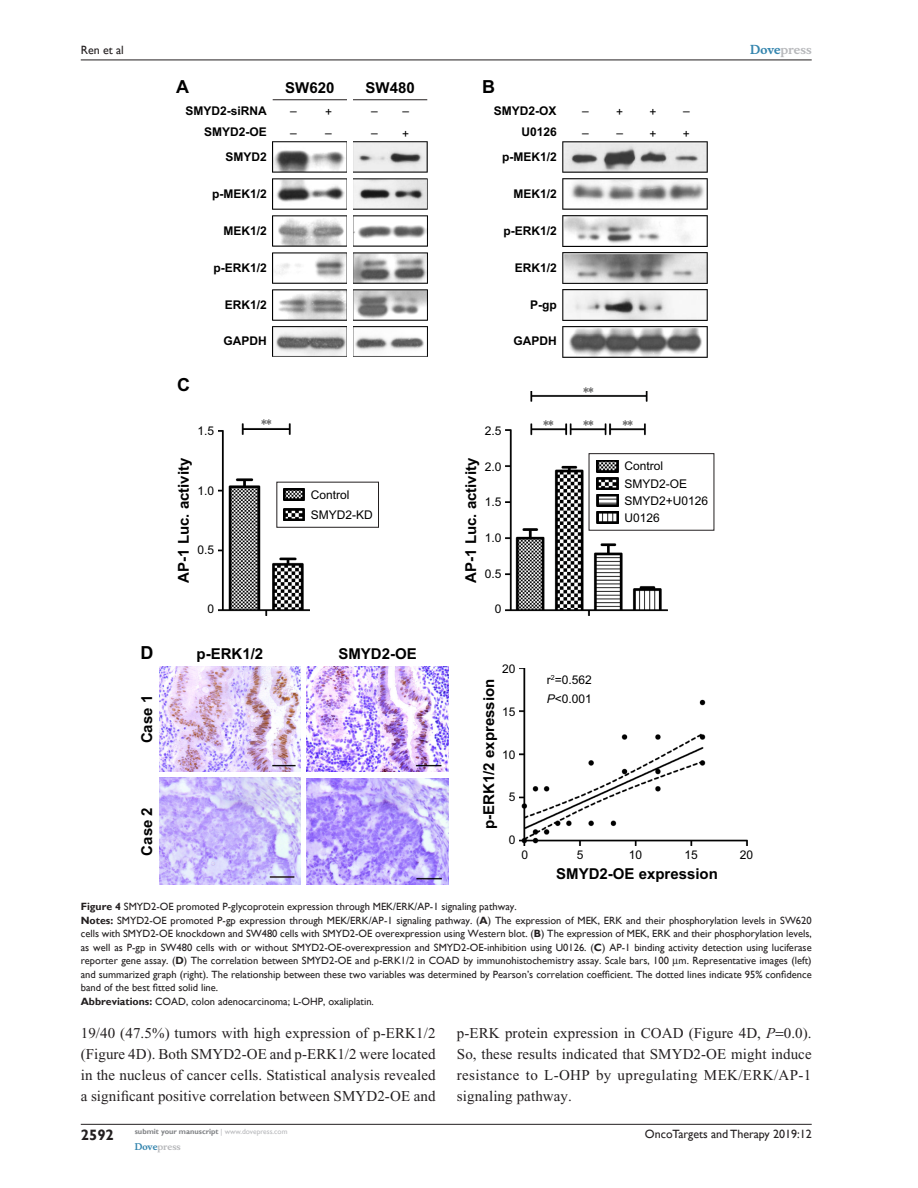
<style>
.page{position:relative;width:918px;height:1188px;background:#fff}
.page>*{position:absolute;margin:0;border:0;box-sizing:border-box;transform-origin:0 0}
.t1{font:700 18px "Arial";color:#000}
.TxF{font:15px/21px "Times New Roman";letter-spacing:.005em;color:#231f20;text-align:justify}
.t2{font:700 15px "Arial";color:#000}
.t3{font:700 15px "Gill Sans";color:#231f20}
.t4{font:12px/17.2px "Arial";color:#000}
.t5{font:700 12px/24.8px "Arial";color:#000;text-align:right}
.t6{font:12px "Gill Sans";color:#231f20}
.t7{font:12px "Gill Sans";color:#000}
.t8{font:700 12px "Musee";color:#b8b9bc}
.FigSNRI{font:10.5px/13.5px "Gill Sans";color:#231f20;text-align:justify}
.FigC{font:10.5px "Gill Sans";color:#231f20}
.t9{font:700 9px "Musee";color:#b8b9bc}
.t10{font:700 7.5px "Gill Sans";color:#808285}
.s1{font-style:italic}
.s2{color:#3485ae}
.s3{font-weight:700}
.s4{font-weight:400;color:#b8b9bc}
</style>
<div class="page">
<hr style="left:81px;top:1124px;width:731px;height:1px;background:#231f20">
<hr style="left:81px;top:60px;width:731px;height:1px;background:#231f20">
<img style="left:159px;top:666px;width:142px;height:106px">
<img style="left:307px;top:666px;width:142px;height:106px">
<img style="left:307px;top:779px;width:142px;height:106px">
<img style="left:159px;top:778px;width:142px;height:107px">
<img style="left:519px;top:668px;width:228px;height:177px">
<img style="left:273px;top:142px;width:74px;height:31px">
<img style="left:273px;top:179px;width:74px;height:31px">
<img style="left:273px;top:216px;width:74px;height:30px">
<img style="left:273px;top:252px;width:74px;height:31px">
<img style="left:273px;top:289px;width:74px;height:31px">
<img style="left:273px;top:326px;width:74px;height:30px">
<img style="left:353px;top:326px;width:74px;height:30px">
<img style="left:353px;top:289px;width:74px;height:31px">
<img style="left:353px;top:252px;width:74px;height:31px">
<img style="left:353px;top:216px;width:74px;height:30px">
<img style="left:353px;top:179px;width:74px;height:31px">
<img style="left:353px;top:142px;width:74px;height:31px">
<hr style="left:273px;top:99px;width:74px;height:1px;background:#231f20">
<hr style="left:353px;top:99px;width:74px;height:1px;background:#231f20">
<img style="left:563px;top:142px;width:144px;height:31px">
<img style="left:563px;top:179px;width:144px;height:31px">
<img style="left:563px;top:216px;width:144px;height:30px">
<img style="left:563px;top:252px;width:144px;height:31px">
<img style="left:563px;top:289px;width:144px;height:31px">
<img style="left:563px;top:326px;width:144px;height:31px">
<img style="left:218px;top:424px;width:91px;height:191px">
<div style="left:276px;top:482px;width:103px;height:46px;background:#fff;border:1px solid #231f20"></div>
<img style="left:283px;top:489px;width:22px;height:12px">
<img style="left:283px;top:509px;width:22px;height:12px">
<img style="left:505px;top:391px;width:163px;height:224px">
<div style="left:589px;top:453px;width:125px;height:78px;background:#fff;border:1px solid #231f20"></div>
<img style="left:597px;top:460px;width:21px;height:12px">
<img style="left:597px;top:477px;width:21px;height:12px">
<img style="left:597px;top:494px;width:21px;height:13px">
<img style="left:597px;top:512px;width:21px;height:12px">
<p class="t6" style="left:81px;top:43px;width:45px">Ren et al</p>
<p class="t1" style="left:140px;top:641px;width:14px">D</p>
<p class="t2" style="left:137px;top:743px;width:50px;rotate:-90deg">Case 1</p>
<p class="t2" style="left:137px;top:856px;width:50px;rotate:-90deg">Case 2</p>
<p class="t1" style="left:176px;top:75px;width:14px">A</p>
<p class="t1" style="left:482px;top:75px;width:14px">B</p>
<p class="t2" style="left:285px;top:78px;width:51px">SW620</p>
<p class="t2" style="left:366px;top:78px;width:51px">SW480</p>
<p class="t5" style="left:185px;top:99px;width:83px">SMYD2-siRNA</p>
<p class="t4" style="left:290px;top:103px;width:43px">– +</p>
<p class="t4" style="left:290px;top:124px;width:43px">– –</p>
<p class="t4" style="left:402px;top:125px;width:9px">+</p>
<p class="t4" style="left:371px;top:100px;width:8px;line-height:21.6px">– –</p>
<p class="t4" style="left:402px;top:102px;width:8px">–</p>
<p class="t5" style="left:204px;top:120px;width:64px">SMYD2-OE<br>SMYD2</p>
<p class="t5" style="left:212px;top:182px;width:56px">p-MEK1/2</p>
<p class="t5" style="left:223px;top:219px;width:45px">MEK1/2</p>
<p class="t5" style="left:213px;top:256px;width:55px">p-ERK1/2</p>
<p class="t5" style="left:225px;top:293px;width:44px">ERK1/2</p>
<p class="t5" style="left:223px;top:329px;width:45px">GAPDH</p>
<p class="t1" style="left:177px;top:373px;width:14px">C</p>
<p class="t4" style="left:197px;top:422px;width:18px">1.5</p>
<p class="t7" style="left:261px;top:417px;width:12px">**</p>
<p class="t2" style="left:174px;top:583px;width:127px;rotate:-90deg">AP-1 Luc. activity</p>
<p class="t4" style="left:197px;top:482px;width:18px">1.0</p>
<p class="t4" style="left:197px;top:541px;width:18px">0.5</p>
<p class="t4" style="left:207px;top:601px;width:8px">0</p>
<p class="t2" style="left:197px;top:644px;width:68px">p-ERK1/2</p>
<p class="t4" style="left:311px;top:485px;width:64px;line-height:20.2px">Control<br>SMYD2-KD</p>
<p class="t2" style="left:338px;top:644px;width:80px">SMYD2-OE</p>
<p class="t5" style="left:494px;top:99px;width:64px">SMYD2-OX</p>
<p class="t4" style="left:582px;top:103px;width:43px">– +</p>
<p class="t4" style="left:582px;top:124px;width:42px">– –</p>
<p class="t4" style="left:683px;top:125px;width:9px">+</p>
<p class="t4" style="left:649px;top:102px;width:9px;line-height:21.6px">+ +</p>
<p class="t4" style="left:683px;top:102px;width:8px">–</p>
<p class="t5" style="left:502px;top:120px;width:56px">U0126 p-MEK1/2</p>
<p class="t5" style="left:513px;top:182px;width:45px">MEK1/2</p>
<p class="t5" style="left:503px;top:219px;width:55px">p-ERK1/2</p>
<p class="t5" style="left:515px;top:256px;width:44px">ERK1/2</p>
<p class="t5" style="left:530px;top:293px;width:28px">P-gp</p>
<p class="t5" style="left:513px;top:329px;width:45px">GAPDH</p>
<p class="t7" style="left:583px;top:385px;width:12px">**</p>
<p class="t7" style="left:544px;top:418px;width:12px">**</p>
<p class="t7" style="left:583px;top:418px;width:12px">**</p>
<p class="t7" style="left:623px;top:418px;width:12px">**</p>
<p class="t4" style="left:485px;top:422px;width:18px">2.5</p>
<p class="t4" style="left:485px;top:458px;width:18px">2.0</p>
<p class="t2" style="left:461px;top:583px;width:127px;rotate:-90deg">AP-1 Luc. activity</p>
<p class="t4" style="left:624px;top:458px;width:85px">Control<br>SMYD2-OE<br>SMYD2+U0126<br>U0126</p>
<p class="t4" style="left:485px;top:494px;width:18px">1.5</p>
<p class="t4" style="left:485px;top:529px;width:18px">1.0</p>
<p class="t4" style="left:485px;top:565px;width:18px">0.5</p>
<p class="t4" style="left:495px;top:601px;width:8px">0</p>
<p class="t4" style="left:502px;top:660px;width:15px">20</p>
<p class="t2" style="left:479px;top:829px;width:152px;rotate:-90deg">p-ERK1/2 expression</p>
<p class="t4" style="left:502px;top:703px;width:15px">15</p>
<p class="t4" style="left:502px;top:746px;width:15px">10</p>
<p class="t4" style="left:509px;top:789px;width:8px">5</p>
<p class="t4" style="left:509px;top:831px;width:8px">0</p>
<p class="t4" style="left:547px;top:670px;width:47px;line-height:19px">r<sup>2</sup>=0.562<br><span class="s1">P</span>&lt;0.001</p>
<p class="t8" style="left:750px;top:43px;width:63px"><span class="s2">Dove</span>press</p>
<p class="t4" style="left:521px;top:846px;width:8px">0</p>
<p class="t4" style="left:577px;top:846px;width:8px">5</p>
<p class="t4" style="left:629px;top:846px;width:15px">10</p>
<p class="t2" style="left:556px;top:864px;width:163px">SMYD2-OE expression</p>
<p class="t4" style="left:684px;top:846px;width:15px">15</p>
<p class="t4" style="left:740px;top:846px;width:15px">20</p>
<p class="FigC" style="left:81px;top:900px;width:437px"><span class="s3">Figure 4</span> SMYD2-OE promoted P-glycoprotein expression through MEK/ERK/AP-1 signaling pathway.</p>
<p class="FigSNRI" style="left:81px;top:914px;width:732px"><span class="s3">Notes:</span> SMYD2-OE promoted P-gp expression through MEK/ERK/AP-1 signaling pathway. (<span class="s3">A</span>) The expression of MEK, ERK and their phosphorylation levels in SW620 cells with SMYD2-OE knockdown and SW480 cells with SMYD2-OE overexpression using Western blot. (<span class="s3">B</span>) The expression of MEK, ERK and their phosphorylation levels, as well as P-gp in SW480 cells with or without SMYD2-OE-overexpression and SMYD2-OE-inhibition using U0126. (<span class="s3">C</span>) AP-1 binding activity detection using luciferase reporter gene assay. (<span class="s3">D</span>) The correlation between SMYD2-OE and p-ERK1/2 in COAD by immunohistochemistry assay. Scale bars, 100 m. Representative images (left) and summarized graph (right). The relationship between these two variables was determined by Pearson’s correlation coefficient. The dotted lines indicate 95% confidence band of the best fitted solid line.</p>
<p class="FigSNRI" style="left:81px;top:995px;width:295px"><span class="s3">Abbreviations:</span> COAD, colon adenocarcinoma; L-OHP, oxaliplatin.</p>
<p class="TxF" style="left:81px;top:1022px;width:356px">19/40 (47.5%) tumors with high expression of p-ERK1/2 (Figure 4D). Both SMYD2-OE and p-ERK1/2 were located in the nucleus of cancer cells. Statistical analysis revealed a significant positive correlation between SMYD2-OE and</p>
<p class="TxF" style="left:457px;top:1022px;width:356px">p-ERK protein expression in COAD (Figure 4D, <span class="s1">P</span> 0.0).<br>So, these results indicated that SMYD2-OE might induce resistance to L-OHP by upregulating MEK/ERK/AP-1 signaling pathway.</p>
<h2 class="t3" style="left:81px;top:1126px;width:35px">2592</h2>
<p class="t10" style="left:135px;top:1127px;width:154px">submit your manuscript <span class="s4">| www.dovepress.com</span></p>
<p class="t9" style="left:135px;top:1141px;width:48px"><span class="s2">Dove</span>press</p>
<p class="t6" style="left:645px;top:1127px;width:168px">OncoTargets and Therapy 2019:12</p>
</div>
